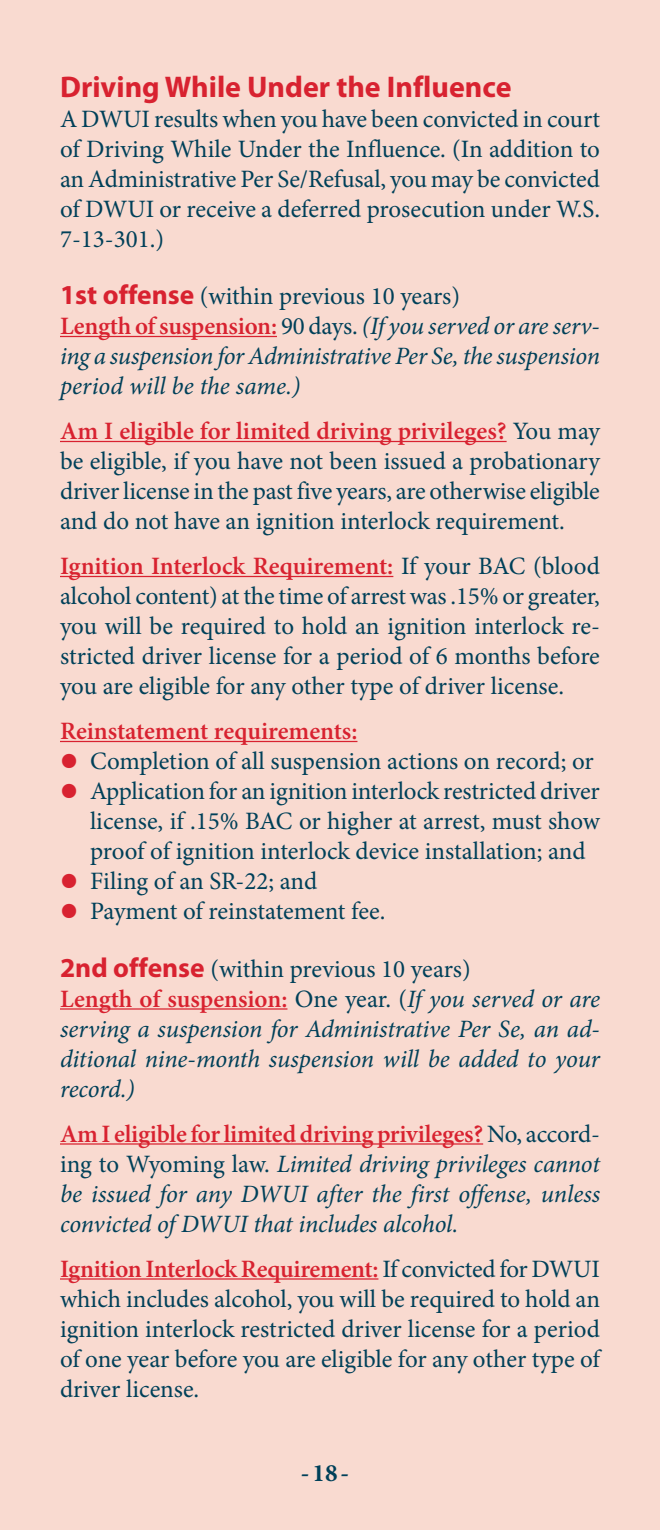
<style>
.page{position:relative;width:660px;height:1530px;background:#f9dad0}
.page>*{position:absolute;margin:0;border:0;box-sizing:border-box;transform-origin:0 0}
.Hed_3{font:700 30px "Myriad Pro";color:#d82230}
.Body_text{font:25px/30px "Minion Pro";letter-spacing:-.005em;color:#004059;text-align:justify}
.Body_text-2{font:italic 25px/30px "Minion Pro";letter-spacing:-.005em;color:#004059;text-align:justify}
.Indented_text_with_b{font:25px/30px "Minion Pro";letter-spacing:-.005em;color:#004059;text-align:justify}
.Hed_4{font:25px "Minion Pro";color:#004059}
.Body__no_space_after{font:600 25px "Minion Pro";letter-spacing:-.005em;color:#d82230}
.t1{font:700 25px "Minion Pro";color:#004059}
.s1{font-family:"Myriad Pro";font-weight:700;font-size:27.5px;color:#d82230}
.s2{font-weight:600;font-style:normal;color:#d82230}
.s3{font-style:normal}
.s4{font-weight:600;color:#d82230}
.s5{font-family:"Myriad Pro";font-weight:900;font-size:50px;color:#d82230}
</style>
<div class="page">
<hr style="left:60px;top:336px;width:217px;height:1px;background:#d82230">
<hr style="left:60px;top:441px;width:447px;height:1px;background:#d82230">
<hr style="left:60px;top:576px;width:333px;height:1px;background:#d82230">
<hr style="left:60px;top:741px;width:297px;height:1px;background:#d82230">
<hr style="left:60px;top:1008px;width:227px;height:2px;background:#d82230">
<hr style="left:60px;top:1143px;width:423px;height:2px;background:#d82230">
<hr style="left:60px;top:1278px;width:318px;height:2px;background:#d82230">
<p class="Hed_3" style="left:60px;top:67px;width:453px">Driving While Under the Influence</p>
<p class="Body_text" style="left:60px;top:104px;width:542px">A DWUI results when you have been convicted in court of Driving While Under the Influence. (In addition to an Administrative Per Se/Refusal, you may be convicted of DWUI or receive a deferred prosecution under W.S.<br>7-13-301.)</p>
<p class="Hed_4" style="left:60px;top:279px;width:402px"><span class="s1">1st offense</span> (within previous 10 years)</p>
<p class="Body_text-2" style="left:60px;top:311px;width:541px"><span class="s2">Length of suspension:</span> <span class="s3">90 days.</span> (If you served or are serv&shy;ing a suspension for Administrative Per Se, the suspension period will be the same.)</p>
<p class="Body_text" style="left:60px;top:416px;width:542px"><span class="s4">Am I eligible for limited driving privileges?</span> You may be eligible, if you have not been issued a probationary driver license in the past five years, are otherwise eligible and do not have an ignition interlock requirement.</p>
<p class="Body_text" style="left:60px;top:551px;width:542px"><span class="s4">Ignition Interlock Requirement:</span> If your BAC (blood alcohol content) at the time of arrest was .15% or greater, you will be required to hold an ignition interlock re&shy;stricted driver license for a period of 6 months before you are eligible for any other type of driver license.</p>
<p class="Body__no_space_after" style="left:60px;top:714px;width:299px">Reinstatement requirements:</p>
<p class="Indented_text_with_b" style="left:60px;top:746px;width:535px"><span class="s5">•</span> Completion of all suspension actions on record; or</p>
<p class="Indented_text_with_b" style="left:90px;top:776px;width:512px;text-indent:-30px"><span class="s5">•</span> Application for an ignition interlock restricted driver license, if .15% BAC or higher at arrest, must show proof of ignition interlock device installation; and</p>
<p class="Indented_text_with_b" style="left:60px;top:866px;width:259px"><span class="s5">•</span> Filing of an SR-22; and</p>
<p class="Indented_text_with_b" style="left:60px;top:896px;width:327px"><span class="s5">•</span> Payment of reinstatement fee.</p>
<p class="Hed_4" style="left:60px;top:952px;width:412px"><span class="s1">2nd offense</span> (within previous 10 years)</p>
<p class="Body_text-2" style="left:60px;top:983px;width:542px"><span class="s2">Length of suspension:</span> <span class="s3">One year. (</span>If you served or are serving a suspension for Administrative Per Se, an ad&shy;ditional nine-month suspension will be added to your record.)</p>
<p class="Body_text-2" style="left:60px;top:1118px;width:542px"><span class="s2">Am I eligible for limited driving privileges?</span> <span class="s3">No, accord&shy;ing to Wyoming law.</span> Limited driving privileges cannot be issued for any DWUI after the first offense, unless convicted of DWUI that includes alcohol.</p>
<p class="Body_text" style="left:60px;top:1254px;width:542px"><span class="s4">Ignition Interlock Requirement:</span> If convicted for DWUI which includes alcohol, you will be required to hold an ignition interlock restricted driver license for a period of one year before you are eligible for any other type of driver license.</p>
<p class="t1" style="left:301px;top:1455px;width:50px">-18-</p>
</div>
